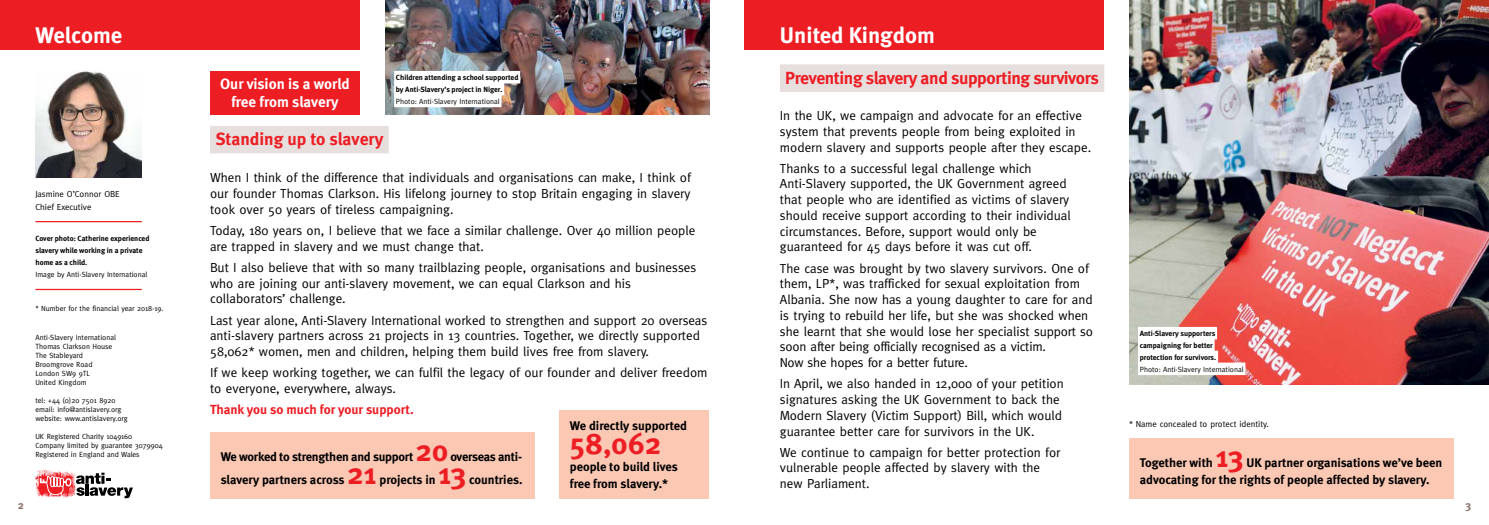
<style>
.page{position:relative;width:1489px;height:525px;background:#fff}
.page>*{position:absolute;margin:0;border:0;box-sizing:border-box;transform-origin:0 0}
.t1{font:700 30px "Meta";letter-spacing:-.015em;color:#ed1d24}
.t2{font:700 22.5px "Meta";color:#fff}
.t3{font:700 17.5px "Meta";letter-spacing:-.02em;color:#ed1d24}
.t4{font:700 17.5px "Meta";color:#ed1d24}
.t5{font:700 15px/18px "Meta";color:#fff;text-align:center}
.t6{font:13.12px/15.8px "Meta";color:#000}
.t7{font:700 13.12px "Meta";color:#ed1d24}
.t8{font:700 12.5px/16.9px "Meta";letter-spacing:-.005em;color:#000}
.t9{font:700 11.25px "Meta";color:#8e736a}
.t10{font:8.75px/13px "Meta";color:#000}
.t11{font:7.5px/9px "Meta";color:#000}
.t12{font:700 7.5px/11.9px "Meta";color:#000}
</style>
<div class="page">
<div style="left:0;top:0;width:360px;height:50px;background:#ed1d24"></div>
<div style="left:744px;top:0;width:360px;height:50px;background:#ed1d24"></div>
<img style="left:1129px;top:0;width:359px;height:384px">
<div style="left:210px;top:126px;width:178px;height:27px;background:#e6dfdd"></div>
<img style="left:35px;top:71px;width:107px;height:106px">
<hr style="left:35px;top:221px;width:107px;height:1px;background:#ed1d24">
<div style="left:780px;top:64px;width:324px;height:28px;background:#e6dfdd"></div>
<div style="left:1129px;top:438px;width:324px;height:60px;background:#fbc8b4"></div>
<div style="left:210px;top:432px;width:324px;height:66px;background:#fbc8b4"></div>
<div style="left:559px;top:410px;width:150px;height:88px;background:#fbc8b4"></div>
<div style="left:210px;top:71px;width:150px;height:43px;background:#ed1d24"></div>
<svg style="left:35px;top:470px;width:98px;height:28px"></svg>
<img style="left:385px;top:0;width:324px;height:114px">
<div style="left:1137px;top:327px;width:79px;height:12px;background:#fff"></div>
<div style="left:1137px;top:338px;width:77px;height:13px;background:#fff"></div>
<div style="left:1137px;top:350px;width:80px;height:13px;background:#fff"></div>
<div style="left:1137px;top:362px;width:108px;height:13px;background:#fff"></div>
<hr style="left:35px;top:289px;width:107px;height:1px;background:#ed1d24">
<div style="left:394px;top:71px;width:126px;height:12px;background:#fff"></div>
<div style="left:394px;top:83px;width:110px;height:12px;background:#fff"></div>
<div style="left:394px;top:95px;width:107px;height:12px;background:#fff"></div>
<h2 class="t2" style="left:35px;top:21px;width:88px">Welcome</h2>
<h2 class="t2" style="left:780px;top:21px;width:156px">United Kingdom</h2>
<h3 class="t3" style="left:785px;top:67px;width:315px">Preventing slavery and supporting survivors</h3>
<p class="t12" style="left:396px;top:71px;width:124px">Children attending a school supported by Anti-Slavery’s project in Niger.</p>
<p class="t11" style="left:396px;top:96px;width:105px">Photo: Anti-Slavery International</p>
<p class="t5" style="left:220px;top:75px;width:131px">Our vision is a world free from slavery</p>
<p class="t6" style="left:780px;top:107px;width:313px">In the UK, we campaign and advocate for an effective system that prevents people from being exploited in modern slavery and supports people after they escape.</p>
<p class="t6" style="left:780px;top:160px;width:292px">Thanks to a successful legal challenge which Anti-Slavery supported, the UK Government agreed that people who are identified as victims of slavery should receive support according to their individual circumstances. Before, support would only be guaranteed for 45 days before it was cut off.</p>
<p class="t6" style="left:780px;top:260px;width:314px">The case was brought by two slavery survivors. One of them, LP*, was trafficked for sexual exploitation from Albania. She now has a young daughter to care for and is trying to rebuild her life, but she was shocked when she learnt that she would lose her specialist support so soon after being officially recognised as a victim.<br>Now she hopes for a better future.</p>
<p class="t6" style="left:780px;top:375px;width:285px">In April, we also handed in 12,000 of your petition signatures asking the UK Government to back the Modern Slavery (Victim Support) Bill, which would guarantee better care for survivors in the UK.</p>
<p class="t6" style="left:780px;top:444px;width:282px">We continue to campaign for better protection for vulnerable people affected by slavery with the new Parliament.</p>
<h3 class="t4" style="left:215px;top:129px;width:170px">Standing up to slavery</h3>
<p class="t6" style="left:210px;top:170px;width:482px;text-align:justify">When I think of the difference that individuals and organisations can make, I think of our founder Thomas Clarkson. His lifelong journey to stop Britain engaging in slavery took over 50 years of tireless campaigning.</p>
<p class="t6" style="left:210px;top:222px;width:487px">Today, 180 years on, I believe that we face a similar challenge. Over 40 million people are trapped in slavery and we must change that.</p>
<p class="t6" style="left:210px;top:259px;width:487px">But I also believe that with so many trailblazing people, organisations and businesses who are joining our anti-slavery movement, we can equal Clarkson and his collaborators’ challenge.</p>
<p class="t6" style="left:210px;top:312px;width:499px">Last year alone, Anti-Slavery International worked to strengthen and support 20 overseas anti-slavery partners across 21 projects in 13 countries. Together, we directly supported<br>58,062* women, men and children, helping them build lives free from slavery.</p>
<p class="t6" style="left:210px;top:364px;width:499px">If we keep working together, we can fulfil the legacy of our founder and deliver freedom to everyone, everywhere, always.</p>
<p class="t7" style="left:210px;top:401px;width:205px">Thank you so much for your support.</p>
<p class="t10" style="left:35px;top:187px;width:86px">Jasmine O’Connor OBE<br>Chief Executive</p>
<p class="t12" style="left:35px;top:232px;width:116px">Cover photo: Catherine experienced slavery while working in a private home as a child.</p>
<p class="t11" style="left:35px;top:269px;width:113px">Image by Anti-Slavery International</p>
<p class="t11" style="left:35px;top:304px;width:130px">* Number for the financial year 2018-19.</p>
<p class="t11" style="left:35px;top:332px;width:82px">Anti-Slavery International<br>Thomas Clarkson House<br>The Stableyard<br>Broomgrove Road<br>London SW9 9TL<br>United Kingdom</p>
<p class="t11" style="left:35px;top:395px;width:94px">tel: +44 (0)20 7501 8920 email: info@antislavery.org website: www.antislavery.org</p>
<p class="t11" style="left:35px;top:431px;width:129px">UK Registered Charity 1049160<br>Company limited by guarantee 3079904<br>Registered in England and Wales</p>
<p class="t8" style="left:570px;top:417px;width:119px">We directly supported</p>
<h1 class="t1" style="left:570px;top:425px;width:93px">58,062</h1>
<p class="t8" style="left:570px;top:457px;width:109px">people to build lives free from slavery.*</p>
<p class="t8" style="left:221px;top:448px;width:194px">We worked to strengthen and support</p>
<h1 class="t1" style="left:415px;top:432px;width:34px">20</h1>
<p class="t8" style="left:450px;top:448px;width:73px">overseas anti-</p>
<p class="t8" style="left:221px;top:470px;width:125px">slavery partners across</p>
<h1 class="t1" style="left:347px;top:455px;width:31px">21</h1>
<p class="t8" style="left:379px;top:470px;width:58px">projects in</p>
<h1 class="t1" style="left:438px;top:455px;width:29px">13</h1>
<p class="t8" style="left:469px;top:470px;width:55px">countries.</p>
<p class="t12" style="left:1139px;top:327px;width:78px">Anti-Slavery supporters campaigning for better protection for survivors.</p>
<p class="t11" style="left:1139px;top:364px;width:105px">Photo: Anti-Slavery International</p>
<p class="t10" style="left:1129px;top:417px;width:141px">* Name concealed to protect identity.</p>
<p class="t8" style="left:1139px;top:454px;width:75px">Together with</p>
<h1 class="t1" style="left:1215px;top:438px;width:29px">13</h1>
<p class="t8" style="left:1139px;top:454px;width:304px;text-indent:107px">UK partner organisations we’ve been advocating for the rights of people affected by slavery.</p>
<p class="t9" style="left:18px;top:498px;width:8px">2</p>
<p class="t9" style="left:1464px;top:498px;width:8px">3</p>
</div>
